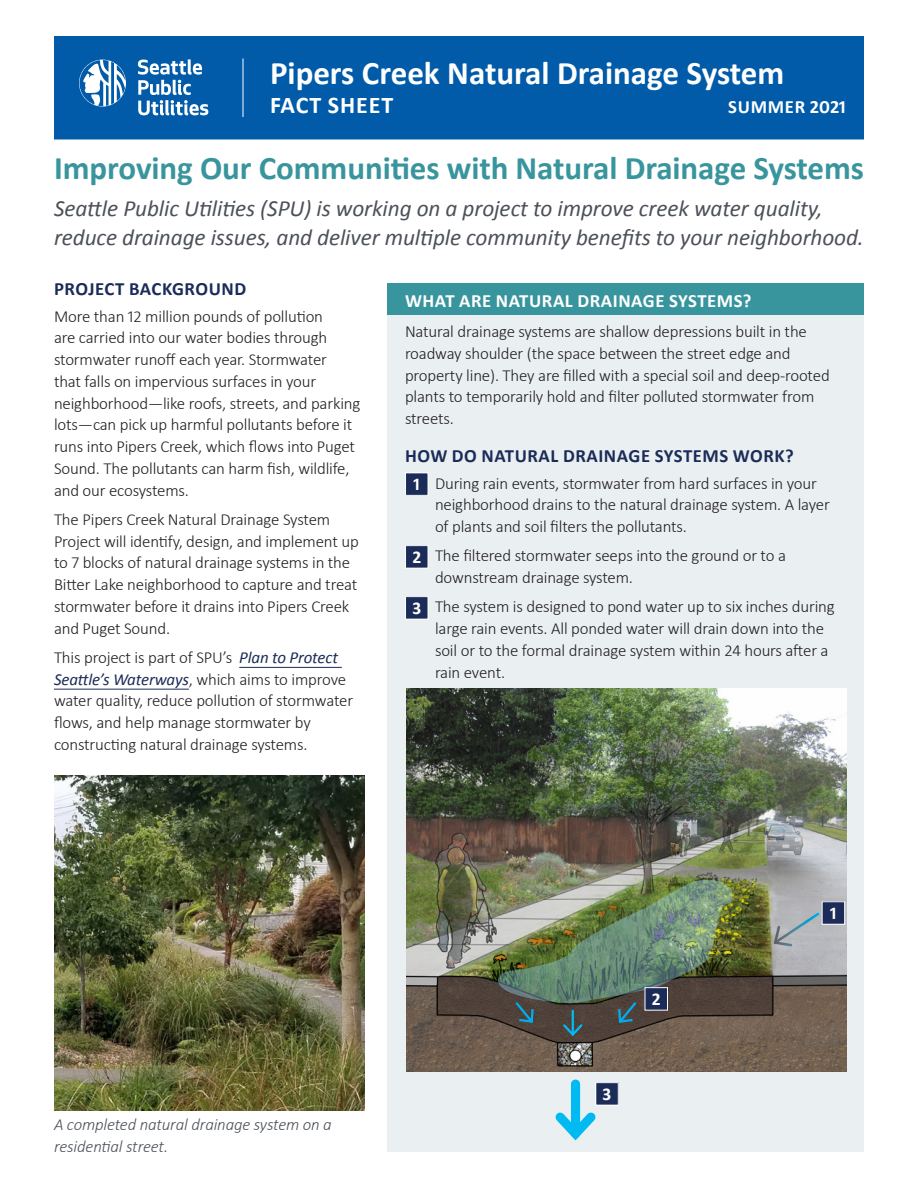
<style>
.page{position:relative;width:918px;height:1188px;background:#fff}
.page>*{position:absolute;margin:0;border:0;box-sizing:border-box;transform-origin:0 0}
.t1{font:700 33px "Calibri";color:#39959d}
.Header1{font:700 33px "Calibri";color:#fff}
.Header2{font:700 24px "Calibri";letter-spacing:.04em;color:#fff}
.Subtitle{font:italic 23.25px/28.8px "Calibri";letter-spacing:-.005em;color:#4c5159}
.t2{font:700 18.75px "Calibri";letter-spacing:.03em;color:#1c2c59}
.Header2-2{font:700 18.75px "Calibri";letter-spacing:.03em;color:#fff}
._00a_BasicText_Calib{font:700 18px "Calibri";color:#fff}
.Text{font:300 16.8px/21.8px "Calibri";letter-spacing:-.01em;color:#231f20}
.NDS{font:300 16.8px/21.8px "Calibri";letter-spacing:-.01em;color:#231f20}
.t3{font:italic 300 16.8px/21.8px "Calibri";letter-spacing:-.01em;color:#4c5159}
.s1{font-weight:400;font-style:italic;color:#1c2c59}
</style>
<div class="page">
<hr style="left:239px;top:667px;width:103px;height:1px;background:#1c2c59">
<hr style="left:54px;top:689px;width:135px;height:1px;background:#1c2c59">
<img style="left:54px;top:776px;width:310px;height:335px">
<div style="left:387px;top:284px;width:477px;height:32px;background:#39959d"></div>
<div style="left:387px;top:316px;width:477px;height:836px;background:#eaf0f2"></div>
<div style="left:406px;top:473px;width:22px;height:22px;background:#1c2c59"></div>
<div style="left:405px;top:472px;width:23px;height:24px;border:1px solid #fff"></div>
<div style="left:406px;top:546px;width:22px;height:22px;background:#1c2c59"></div>
<div style="left:405px;top:545px;width:23px;height:23px;border:1px solid #fff"></div>
<div style="left:406px;top:597px;width:22px;height:22px;background:#1c2c59"></div>
<div style="left:405px;top:596px;width:23px;height:24px;border:1px solid #fff"></div>
<img style="left:407px;top:688px;width:440px;height:384px">
<div style="left:571px;top:1084px;width:9px;height:50px;background:#00baf1"></div>
<svg style="left:555px;top:1104px;width:41px;height:37px"></svg>
<svg style="left:769px;top:879px;width:38px;height:27px"></svg>
<svg style="left:774px;top:913px;width:45px;height:33px"></svg>
<img style="left:496px;top:877px;width:239px;height:161px">
<div style="left:822px;top:902px;width:23px;height:22px;background:#1c2c59"></div>
<div style="left:822px;top:901px;width:23px;height:24px;border:1px solid #fff"></div>
<div style="left:645px;top:988px;width:23px;height:22px;background:#1c2c59"></div>
<div style="left:645px;top:987px;width:23px;height:24px;border:1px solid #fff"></div>
<div style="left:596px;top:1083px;width:22px;height:22px;background:#1c2c59"></div>
<div style="left:595px;top:1082px;width:24px;height:24px;border:1px solid #fff"></div>
<div style="left:54px;top:36px;width:810px;height:104px;background:#015ba9"></div>
<hr style="left:243px;top:58px;width:1px;height:59px;background:#fff">
<svg style="left:138px;top:59px;width:70px;height:56px"></svg>
<svg style="left:79px;top:60px;width:47px;height:47px"></svg>
<p class="Header1" style="left:270px;top:50px;width:516px">Pipers Creek Natural Drainage System</p>
<p class="Header2" style="left:270px;top:88px;width:125px">FACT SHEET</p>
<p class="Header2-2" style="left:728px;top:94px;width:119px">SUMMER 2021</p>
<p class="t1" style="left:54px;top:145px;width:812px">Improving Our Communities with Natural Drainage Systems</p>
<p class="Subtitle" style="left:54px;top:193px;width:811px">Seattle Public Utilities (SPU) is working on a project to improve creek water quality, reduce drainage issues, and deliver multiple community benefits to your neighborhood.</p>
<p class="t2" style="left:54px;top:276px;width:194px">PROJECT BACKGROUND</p>
<p class="Text" style="left:54px;top:305px;width:308px">More than 12 million pounds of pollution<br>are carried into our water bodies through stormwater runoff each year. Stormwater<br>that falls on impervious surfaces in your neighborhood—like roofs, streets, and parking lots—can pick up harmful pollutants before it runs into Pipers Creek, which flows into Puget Sound. The pollutants can harm fish, wildlife, and our ecosystems.</p>
<p class="Text" style="left:54px;top:508px;width:306px">The Pipers Creek Natural Drainage System Project will identify, design, and implement up to 7 blocks of natural drainage systems in the Bitter Lake neighborhood to capture and treat stormwater before it drains into Pipers Creek and Puget Sound.</p>
<p class="Text" style="left:54px;top:646px;width:301px">This project is part of SPU’s <span class="s1">Plan to Protect Seattle’s Waterways</span>, which aims to improve water quality, reduce pollution of stormwater flows, and help manage stormwater by constructing natural drainage systems.</p>
<p class="Header2-2" style="left:405px;top:287px;width:348px">WHAT ARE NATURAL DRAINAGE SYSTEMS?</p>
<p class="Text" style="left:405px;top:321px;width:426px">Natural drainage systems are shallow depressions built in the roadway shoulder (the space between the street edge and property line). They are filled with a special soil and deep-rooted plants to temporarily hold and filter polluted stormwater from streets.</p>
<p class="t2" style="left:405px;top:443px;width:390px">HOW DO NATURAL DRAINAGE SYSTEMS WORK?</p>
<p class="NDS" style="left:435px;top:472px;width:396px">During rain events, stormwater from hard surfaces in your neighborhood drains to the natural drainage system. A layer of plants and soil filters the pollutants.</p>
<p class="NDS" style="left:435px;top:545px;width:353px">The filtered stormwater seeps into the ground or to a downstream drainage system.</p>
<p class="NDS" style="left:435px;top:596px;width:401px">The system is designed to pond water up to six inches during large rain events. All ponded water will drain down into the soil or to the formal drainage system within 24 hours after a rain event.</p>
<p class="_00a_BasicText_Calib" style="left:414px;top:471px;width:8px">1</p>
<p class="_00a_BasicText_Calib" style="left:412px;top:544px;width:10px">2</p>
<p class="_00a_BasicText_Calib" style="left:412px;top:595px;width:10px">3</p>
<p class="t3" style="left:54px;top:1114px;width:279px">A completed natural drainage system on a residential street.</p>
<p class="_00a_BasicText_Calib" style="left:603px;top:1081px;width:10px">3</p>
<p class="_00a_BasicText_Calib" style="left:652px;top:986px;width:10px">2</p>
<p class="_00a_BasicText_Calib" style="left:830px;top:900px;width:8px">1</p>
</div>
